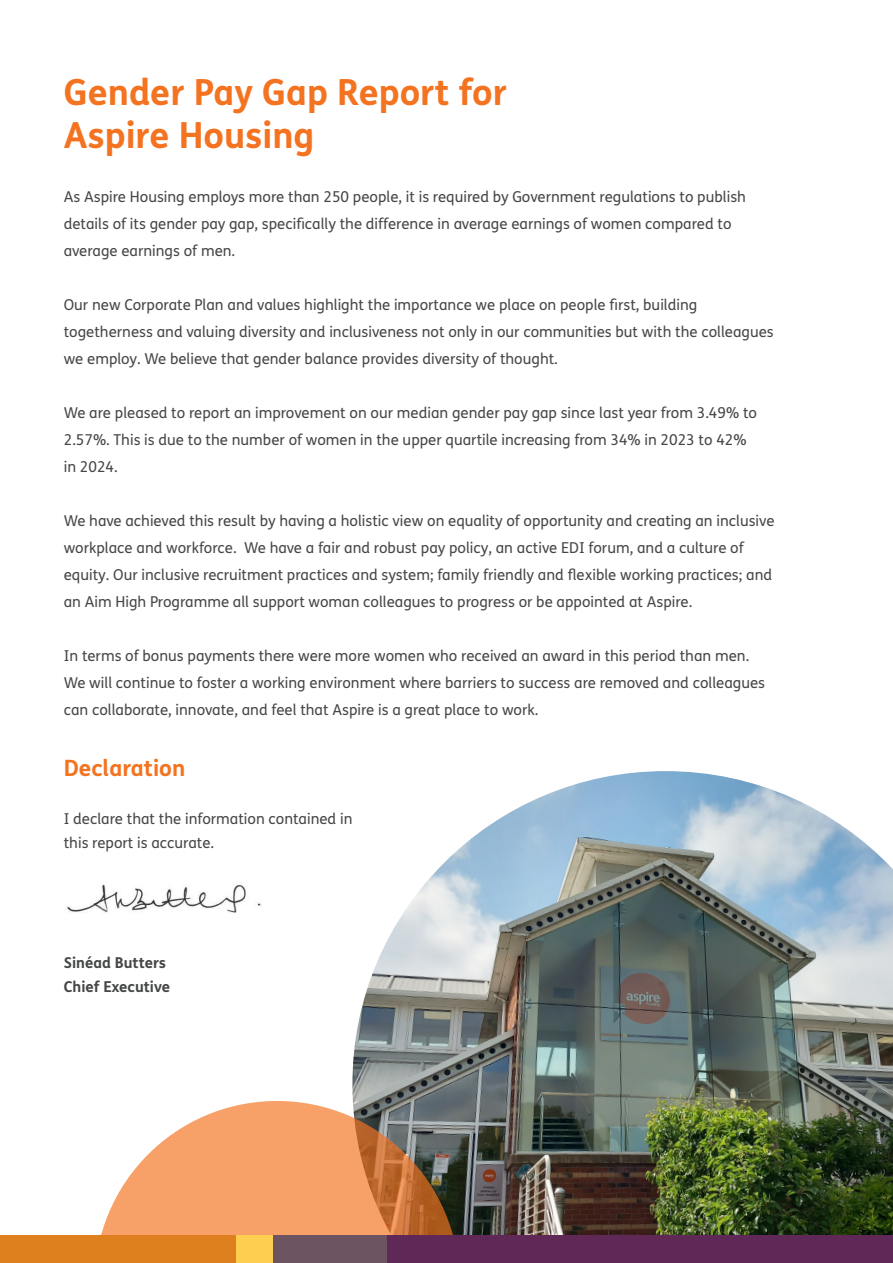
<style>
.page{position:relative;width:893px;height:1263px;background:#fff}
.page>*{position:absolute;margin:0;border:0;box-sizing:border-box;transform-origin:0 0}
.t1{font:700 36px "FS Me";color:#f47321}
.t2{font:700 22.5px "FS Me";color:#f47321}
.t3{font:15px/27px "FS Me";color:#454647}
.t4{font:700 15px "FS Me";color:#454647}
</style>
<div class="page">
<img style="left:67px;top:884px;width:194px;height:29px">
<img style="left:352px;top:771px;width:541px;height:464px">
<svg style="left:101px;top:1101px;width:358px;height:134px;background:#dc9e75"></svg>
<div style="left:0;top:1235px;width:273px;height:28px;background:#dd801d"></div>
<div style="left:386px;top:1235px;width:507px;height:28px;background:#5f2857"></div>
<div style="left:273px;top:1235px;width:114px;height:28px;background:#6c5560"></div>
<div style="left:236px;top:1235px;width:37px;height:28px;background:#fece51"></div>
<p class="t1" style="left:64px;top:69px;width:445px">Gender Pay Gap Report for</p>
<p class="t1" style="left:64px;top:113px;width:252px">Aspire Housing</p>
<p class="t3" style="left:64px;top:184px;width:684px">As Aspire Housing employs more than 250 people, it is required by Government regulations to publish details of its gender pay gap, specifically the difference in average earnings of women compared to average earnings of men.</p>
<p class="t3" style="left:64px;top:292px;width:711px">Our new Corporate Plan and values highlight the importance we place on people first, building togetherness and valuing diversity and inclusiveness not only in our communities but with the colleagues we employ. We believe that gender balance provides diversity of thought.</p>
<p class="t3" style="left:64px;top:400px;width:695px">We are pleased to report an improvement on our median gender pay gap since last year from 3.49% to<br>2.57%. This is due to the number of women in the upper quartile increasing from 34% in 2023 to 42%</p>
<p class="t3" style="left:64px;top:454px;width:55px">in 2024.</p>
<p class="t3" style="left:64px;top:508px;width:712px">We have achieved this result by having a holistic view on equality of opportunity and creating an inclusive workplace and workforce. We have a fair and robust pay policy, an active EDI forum, and a culture of equity. Our inclusive recruitment practices and system; family friendly and flexible working practices; and an Aim High Programme all support woman colleagues to progress or be appointed at Aspire.</p>
<p class="t3" style="left:64px;top:643px;width:703px">In terms of bonus payments there were more women who received an award in this period than men.<br>We will continue to foster a working environment where barriers to success are removed and colleagues can collaborate, innovate, and feel that Aspire is a great place to work.</p>
<p class="t2" style="left:64px;top:753px;width:123px">Declaration</p>
<p class="t3" style="left:64px;top:805px;width:290px">I declare that the information contained in</p>
<p class="t3" style="left:64px;top:829px;width:152px">this report is accurate.</p>
<p class="t4" style="left:64px;top:953px;width:104px">Sinéad Butters</p>
<p class="t4" style="left:64px;top:977px;width:108px">Chief Executive</p>
</div>
